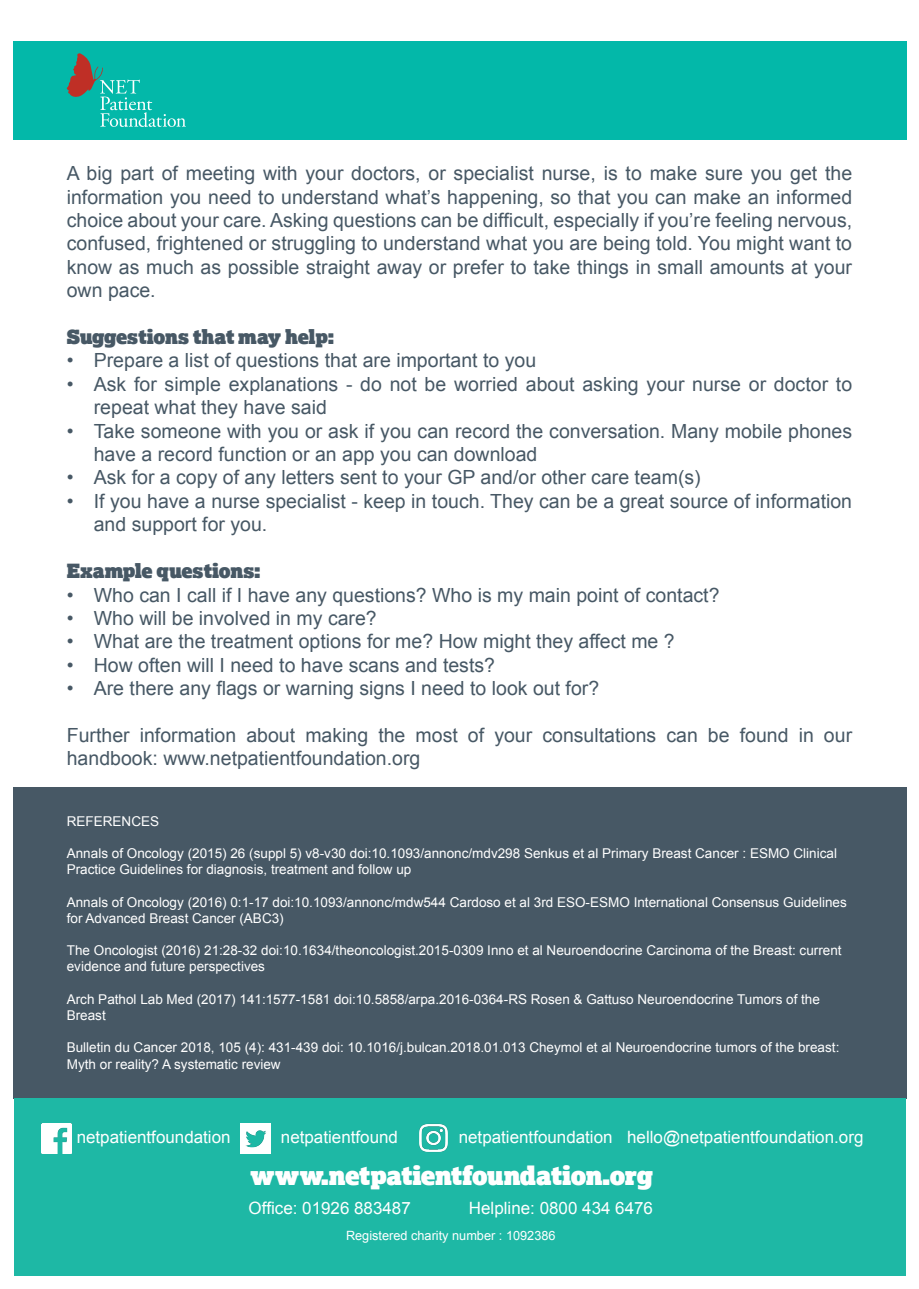
<style>
.page{position:relative;width:919px;height:1289px;background:#fff}
.page>*{position:absolute;margin:0;border:0;box-sizing:border-box;transform-origin:0 0}
.t1{font:25.5px "Lexia Advertising";letter-spacing:-.02em;color:#fff}
.t2{font:19.5px/23.4px "Arial";color:#475865}
.t3{font:19.5px "Lexia Advertising";letter-spacing:-.005em;color:#475865}
.t4{font:16.95px "Arial";color:#fff}
.t5{font:13.5px/16.2px "Arial";color:#fff}
.t6{font:12.75px "Arial";color:#fff}
</style>
<div class="page">
<div style="left:13px;top:41px;width:893px;height:98px;background:#03b8a9"></div>
<svg style="left:66px;top:53px;width:120px;height:74px"></svg>
<div style="left:13px;top:787px;width:893px;height:311px;background:#475865"></div>
<div style="left:14px;top:1098px;width:891px;height:177px;background:#1eb8a5"></div>
<img style="left:41px;top:1123px;width:30px;height:30px">
<img style="left:241px;top:1123px;width:30px;height:30px">
<img style="left:419px;top:1123px;width:29px;height:29px">
<p class="t2" style="left:67px;top:162px;width:786px;text-align:justify">A big part of meeting with your doctors, or specialist nurse, is to make sure you get the information you need to understand what’s happening, so that you can make an informed choice about your care. Asking questions can be difficult, especially if you’re feeling nervous, confused, frightened or struggling to understand what you are being told. You might want to know as much as possible straight away or prefer to take things in small amounts at your own pace.</p>
<p class="t3" style="left:67px;top:324px;width:268px">Suggestions that may help:</p>
<p class="t2" style="left:67px;top:349px;width:471px">• Prepare a list of questions that are important to you</p>
<p class="t2" style="left:94px;top:372px;width:759px;text-indent:-27px">• Ask for simple explanations - do not be worried about asking your nurse or doctor to repeat what they have said</p>
<p class="t2" style="left:94px;top:419px;width:759px;text-indent:-27px">• Take someone with you or ask if you can record the conversation. Many mobile phones have a record function or an app you can download</p>
<p class="t2" style="left:67px;top:466px;width:635px">• Ask for a copy of any letters sent to your GP and/or other care team(s)</p>
<p class="t2" style="left:94px;top:489px;width:759px;text-indent:-27px">• If you have a nurse specialist - keep in touch. They can be a great source of information and support for you.</p>
<p class="t3" style="left:67px;top:558px;width:195px">Example questions:</p>
<p class="t2" style="left:67px;top:583px;width:654px">• Who can I call if I have any questions? Who is my main point of contact?</p>
<p class="t2" style="left:67px;top:606px;width:311px">• Who will be involved in my care?</p>
<p class="t2" style="left:67px;top:630px;width:609px">• What are the treatment options for me? How might they affect me ?</p>
<p class="t2" style="left:67px;top:653px;width:430px">• How often will I need to have scans and tests?</p>
<p class="t2" style="left:67px;top:676px;width:534px">• Are there any flags or warning signs I need to look out for?</p>
<p class="t2" style="left:67px;top:723px;width:786px">Further information about making the most of your consultations can be found in our handbook: www.netpatientfoundation.org</p>
<p class="t5" style="left:67px;top:812px;width:94px">REFERENCES</p>
<p class="t5" style="left:67px;top:845px;width:771px">Annals of Oncology (2015) 26 (suppl 5) v8-v30 doi:10.1093/annonc/mdv298 Senkus et al Primary Breast Cancer : ESMO Clinical<br>Practice Guidelines for diagnosis, treatment and follow up</p>
<p class="t5" style="left:67px;top:893px;width:781px">Annals of Oncology (2016) 0:1-17 doi:10.1093/annonc/mdw544 Cardoso et al 3rd ESO-ESMO International Consensus Guidelines for Advanced Breast Cancer (ABC3)</p>
<p class="t5" style="left:67px;top:942px;width:776px">The Oncologist (2016) 21:28-32 doi:10.1634/theoncologist.2015-0309 Inno et al Neuroendocrine Carcinoma of the Breast: current evidence and future perspectives</p>
<p class="t5" style="left:67px;top:991px;width:754px">Arch Pathol Lab Med (2017) 141:1577-1581 doi:10.5858/arpa.2016-0364-RS Rosen &amp; Gattuso Neuroendocrine Tumors of the<br>Breast</p>
<p class="t5" style="left:67px;top:1039px;width:774px">Bulletin du Cancer 2018, 105 (4): 431-439 doi: 10.1016/j.bulcan.2018.01.013 Cheymol et al Neuroendocrine tumors of the breast:<br>Myth or reality? A systematic review</p>
<p class="t4" style="left:77px;top:1126px;width:155px">netpatientfoundation</p>
<p class="t4" style="left:281px;top:1126px;width:119px">netpatientfound</p>
<p class="t4" style="left:458px;top:1125px;width:155px">netpatientfoundation</p>
<p class="t4" style="left:627px;top:1125px;width:238px">hello@netpatientfoundation.org</p>
<p class="t1" style="left:250px;top:1158px;width:404px">www.netpatientfoundation.org</p>
<p class="t4" style="left:248px;top:1197px;width:164px">Office: 01926 883487</p>
<p class="t4" style="left:469px;top:1197px;width:185px">Helpline: 0800 434 6476</p>
<p class="t6" style="left:346px;top:1226px;width:211px">Registered charity number : 1092386</p>
</div>
